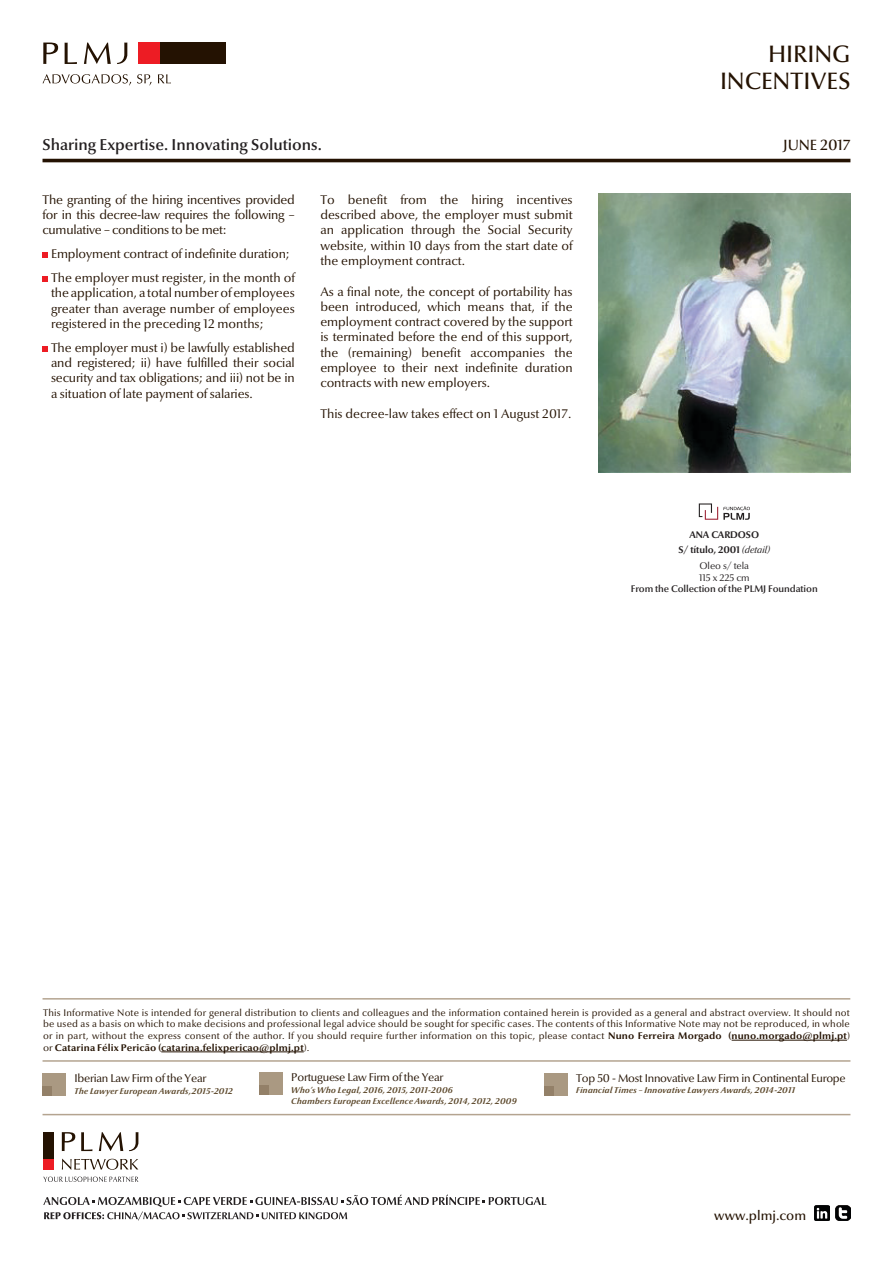
<style>
.page{position:relative;width:893px;height:1263px;background:#fff}
.page>*{position:absolute;margin:0;border:0;box-sizing:border-box;transform-origin:0 0}
.t1{font:24px "Optima Nova LT Medium Os F";color:#241202}
.t2{font:600 15.9px "Optima Nova LT";color:#231f20}
.t3{font:500 15px "Optima Nova LT";color:#241202}
.t4{font:500 13.5px "Optima Nova LT";color:#241202}
.Corpo{font:12.75px/15.3px "Optima Nova LT";color:#241202;text-align:justify}
.t5{font:11.4px "Optima Nova LT";letter-spacing:-.02em;color:#241202}
.t6{font:9.75px/11.7px "Optima Nova LT";letter-spacing:.015em;color:#241202;text-align:justify}
.t7{font:600 9.75px "Optima Nova LT";letter-spacing:-.01em;color:#231f20}
.t8{font:700 9.75px "Optima Nova LT";letter-spacing:-.01em;color:#231f20}
.t9{font:9.75px "Optima Nova LT";letter-spacing:-.01em;color:#231f20}
.t10{font:italic 700 8.55px "Optima Nova LT";letter-spacing:.025em;color:#5b472a}
.s1{font-weight:400;font-style:italic}
.s2{font-weight:700}
.s3{font-size:9.45px}
</style>
<div class="page">
<hr style="left:43px;top:159px;width:807px;height:3px;background:#241202">
<img style="left:814px;top:1205px;width:15px;height:15px">
<img style="left:835px;top:1205px;width:15px;height:15px">
<svg style="left:699px;top:503px;width:51px;height:17px"></svg>
<img style="left:598px;top:193px;width:252px;height:279px">
<svg style="left:43px;top:252px;width:5px;height:6px"></svg>
<svg style="left:43px;top:276px;width:5px;height:6px"></svg>
<svg style="left:43px;top:346px;width:5px;height:6px"></svg>
<div style="left:159px;top:43px;width:67px;height:21px;background:#241202"></div>
<div style="left:138px;top:43px;width:21px;height:21px;background:#ed1c24"></div>
<svg style="left:43px;top:43px;width:85px;height:21px"></svg>
<svg style="left:43px;top:74px;width:88px;height:12px"></svg>
<svg style="left:137px;top:74px;width:14px;height:12px"></svg>
<svg style="left:158px;top:74px;width:13px;height:9px"></svg>
<svg style="left:43px;top:1176px;width:95px;height:6px"></svg>
<div style="left:43px;top:1159px;width:11px;height:11px;background:#ed1c24"></div>
<div style="left:43px;top:1132px;width:11px;height:27px;background:#241202"></div>
<svg style="left:62px;top:1132px;width:77px;height:19px"></svg>
<svg style="left:62px;top:1159px;width:76px;height:11px"></svg>
<svg style="left:43px;top:1194px;width:503px;height:26px"></svg>
<hr style="left:732px;top:1040px;width:115px;height:1px;background:#241202">
<hr style="left:161px;top:1051px;width:143px;height:1px;background:#241202">
<hr style="left:43px;top:998px;width:807px;height:1px;background:#b4a490">
<hr style="left:43px;top:1060px;width:807px;height:2px;background:#b4a490">
<hr style="left:43px;top:1114px;width:807px;height:1px;background:#b4a490">
<div style="left:259px;top:1072px;width:23px;height:23px;background:#aa9982"></div>
<div style="left:259px;top:1085px;width:10px;height:10px;background:#938068"></div>
<div style="left:43px;top:1073px;width:23px;height:23px;background:#aa9982"></div>
<div style="left:43px;top:1086px;width:9px;height:10px;background:#938068"></div>
<div style="left:544px;top:1073px;width:23px;height:22px;background:#aa9982"></div>
<div style="left:544px;top:1086px;width:10px;height:9px;background:#938068"></div>
<p class="t2" style="left:43px;top:135px;width:281px">Sharing Expertise. Innovating Solutions.</p>
<p class="Corpo" style="left:43px;top:192px;width:254px">The granting of the hiring incentives provided for in this decree-law requires the following – cumulative – conditions to be met:</p>
<p class="Corpo" style="left:51px;top:246px;width:240px">Employment contract of indefinite duration;</p>
<p class="Corpo" style="left:51px;top:270px;width:245px">The employer must register, in the month of the application, a total number of employees greater than average number of employees registered in the preceding 12 months;</p>
<p class="Corpo" style="left:51px;top:340px;width:245px">The employer must i) be lawfully established and registered; ii) have fulfilled their social security and tax obligations; and iii) not be in a situation of late payment of salaries.</p>
<p class="Corpo" style="left:320px;top:192px;width:254px">To benefit from the hiring incentives described above, the employer must submit an application through the Social Security website, within 10 days from the start date of the employment contract.</p>
<p class="Corpo" style="left:320px;top:284px;width:254px">As a final note, the concept of portability has been introduced, which means that, if the employment contract covered by the support is terminated before the end of this support, the (remaining) benefit accompanies the employee to their next indefinite duration contracts with new employers.</p>
<p class="Corpo" style="left:320px;top:406px;width:252px">This decree-law takes effect on 1 August 2017.</p>
<p class="t1" style="left:768px;top:40px;width:84px">HIRING</p>
<p class="t1" style="left:720px;top:67px;width:132px">INCENTIVES</p>
<p class="t3" style="left:783px;top:136px;width:69px">JUNE 2017</p>
<p class="t8" style="left:689px;top:529px;width:71px">ANA CARDOSO</p>
<p class="t8" style="left:679px;top:544px;width:93px">S/ título, 2001 <span class="s1">(detail)</span></p>
<p class="t9" style="left:699px;top:560px;width:51px">Oleo s/ tela</p>
<p class="t9" style="left:699px;top:572px;width:52px">115 x 225 cm</p>
<p class="t7" style="left:631px;top:583px;width:188px">From the Collection of the PLMJ Foundation</p>
<p class="t6" style="left:43px;top:1007px;width:808px">This Informative Note is intended for general distribution to clients and colleagues and the information contained herein is provided as a general and abstract overview. It should not be used as a basis on which to make decisions and professional legal advice should be sought for specific cases. The contents of this Informative Note may not be reproduced, in whole or in part, without the express consent of the author. If you should require further information on this topic, please contact <span class="s2">Nuno Ferreira Morgado (nuno.morgado@plmj.pt</span><span class="s3">) </span>or <span class="s2">Catarina Félix Pericão (catarina.felixpericao@plmj.pt</span><span class="s3">)</span>.</p>
<p class="t5" style="left:291px;top:1071px;width:154px">Portuguese Law Firm of the Year</p>
<p class="t10" style="left:291px;top:1085px;width:163px">Who’s Who Legal, 2016, 2015, 2011-2006</p>
<p class="t10" style="left:291px;top:1096px;width:227px">Chambers European Excellence Awards, 2014, 2012, 2009</p>
<p class="t5" style="left:576px;top:1071px;width:271px">Top 50 - Most Innovative Law Firm in Continental Europe</p>
<p class="t10" style="left:576px;top:1085px;width:220px">Financial Times – Innovative Lawyers Awards, 2014-2011</p>
<p class="t5" style="left:74px;top:1072px;width:133px">Iberian Law Firm of the Year</p>
<p class="t10" style="left:74px;top:1086px;width:160px">The Lawyer European Awards,2015-2012</p>
<p class="t4" style="left:714px;top:1208px;width:93px">www.plmj.com</p>
</div>
